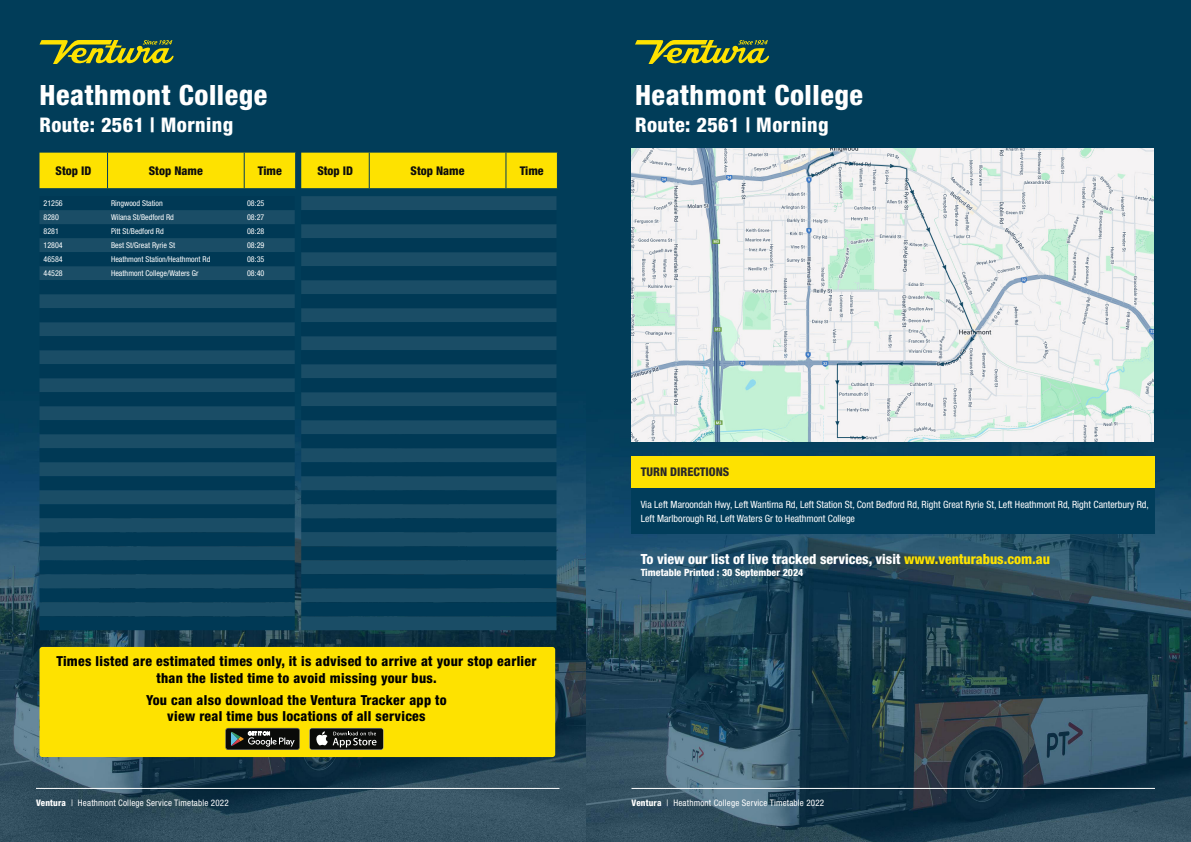
<style>
.page{position:relative;width:1191px;height:842px;background:#fff}
.page>*{position:absolute;margin:0;border:0;box-sizing:border-box;transform-origin:0 0}
.t1{font:800 condensed 28px "Helvetica Neue LT Std";letter-spacing:.02em;color:#fff}
.t2{font:800 condensed 20.2px "Helvetica Neue LT Std";letter-spacing:.02em;color:#fff}
.t3{font:800 condensed 14px "Helvetica Neue LT Std";color:#fff}
.t4{font:800 condensed 13.8px/16.6px "Helvetica Neue LT Std";letter-spacing:.02em;color:#000;text-align:center}
.t5{font:800 condensed 12px "Helvetica Neue LT Std";color:#0d0d0d}
.t6{font:800 condensed 12px "Helvetica Neue LT Std";color:#292829}
.t7{font:condensed 10px/14px "Helvetica Neue LT Std";color:#fff}
.t8{font:800 condensed 10px "Helvetica Neue LT Std";color:#fff}
.t9{font:condensed 9px "Helvetica Neue LT Std";letter-spacing:.02em;color:#fff}
.t10{font:condensed 8px "Helvetica Neue LT Std";color:#fff}
.s1{font-weight:800}
.s2{color:#fee200}
</style>
<div class="page">
<img style="left:0;top:0;width:587px;height:842px">
<hr style="left:36px;top:788px;width:523px;height:1px;background:#fff">
<svg style="left:40px;top:40px;width:134px;height:24px;background:#6f8531"></svg>
<div style="left:40px;top:153px;width:517px;height:35px;background:#fee200"></div>
<hr style="left:369px;top:153px;width:1px;height:35px;background:#013d5b">
<hr style="left:505px;top:153px;width:1px;height:35px;background:#013d5b">
<hr style="left:557px;top:153px;width:1px;height:35px;background:#013d5b">
<svg style="left:40px;top:196px;width:255px;height:42px;background:#083f5a"></svg>
<div style="left:40px;top:238px;width:255px;height:378px;background:#1a4d66"></div>
<svg style="left:40px;top:252px;width:255px;height:322px;background:#0c425c"></svg>
<div style="left:40px;top:588px;width:255px;height:14px;background:#003955"></div>
<div style="left:40px;top:616px;width:255px;height:14px;background:#003955"></div>
<div style="left:301px;top:196px;width:255px;height:434px;background:#1a4d66"></div>
<svg style="left:301px;top:210px;width:255px;height:56px;background:#0c425d"></svg>
<svg style="left:301px;top:266px;width:255px;height:322px;background:#0c425c"></svg>
<div style="left:301px;top:602px;width:255px;height:14px;background:#003955"></div>
<div style="left:39px;top:647px;width:516px;height:110px;background:#fee200;border-radius:3px"></div>
<svg style="left:225px;top:728px;width:75px;height:22px;background:#383a36"></svg>
<div style="left:309px;top:728px;width:74px;height:22px;background:#363735;border-radius:3px"></div>
<div style="left:310px;top:728px;width:73px;height:21px;background:#0a0b09;border-radius:2px"></div>
<svg style="left:316px;top:731px;width:60px;height:16px"></svg>
<img style="left:587px;top:0;width:604px;height:842px">
<hr style="left:631px;top:788px;width:524px;height:1px;background:#fff">
<div style="left:631px;top:456px;width:523px;height:32px;background:#fee200"></div>
<div style="left:631px;top:488px;width:523px;height:46px;background:#013d5b"></div>
<svg style="left:635px;top:40px;width:134px;height:24px;background:#6f8531"></svg>
<img style="left:632px;top:149px;width:521px;height:293px">
<h1 class="t1" style="left:40px;top:77px;width:229px">Heathmont College</h1>
<h2 class="t2" style="left:40px;top:112px;width:195px">Route: 2561 | Morning</h2>
<p class="t5" style="left:56px;top:163px;width:37px">Stop ID</p>
<p class="t5" style="left:149px;top:163px;width:56px">Stop Name</p>
<p class="t5" style="left:258px;top:163px;width:25px">Time</p>
<p class="t5" style="left:317px;top:163px;width:37px">Stop ID</p>
<p class="t5" style="left:410px;top:163px;width:56px">Stop Name</p>
<p class="t5" style="left:520px;top:163px;width:25px">Time</p>
<p class="t10" style="left:44px;top:199px;width:21px">21256</p>
<p class="t10" style="left:111px;top:199px;width:53px">Ringwood Station</p>
<p class="t10" style="left:247px;top:199px;width:19px">08:25</p>
<p class="t10" style="left:44px;top:213px;width:17px">8280</p>
<p class="t10" style="left:111px;top:213px;width:64px">Wilana St/Bedford Rd</p>
<p class="t10" style="left:247px;top:213px;width:19px">08:27</p>
<p class="t10" style="left:44px;top:227px;width:17px">8281</p>
<p class="t10" style="left:111px;top:227px;width:54px">Pitt St/Bedford Rd</p>
<p class="t10" style="left:247px;top:227px;width:19px">08:28</p>
<p class="t10" style="left:44px;top:241px;width:21px">12804</p>
<p class="t10" style="left:111px;top:241px;width:66px">Best St/Great Ryrie St</p>
<p class="t10" style="left:247px;top:241px;width:19px">08:29</p>
<p class="t10" style="left:44px;top:255px;width:21px">46584</p>
<p class="t10" style="left:111px;top:255px;width:101px">Heathmont Station/Heathmont Rd</p>
<p class="t10" style="left:247px;top:255px;width:19px">08:35</p>
<p class="t10" style="left:44px;top:269px;width:21px">44528</p>
<p class="t10" style="left:111px;top:269px;width:89px">Heathmont College/Waters Gr</p>
<p class="t10" style="left:247px;top:269px;width:19px">08:40</p>
<p class="t4" style="left:56px;top:653px;width:481px">Times listed are estimated times only, it is advised to arrive at your stop earlier than the listed time to avoid missing your bus.</p>
<p class="t4" style="left:146px;top:691px;width:302px">You can also download the Ventura Tracker app to view real time bus locations of all services</p>
<p class="t9" style="left:36px;top:798px;width:194px"><span class="s1">Ventura</span> | Heathmont College Service Timetable 2022</p>
<h1 class="t1" style="left:635px;top:77px;width:229px">Heathmont College</h1>
<h2 class="t2" style="left:635px;top:112px;width:195px">Route: 2561 | Morning</h2>
<p class="t6" style="left:640px;top:465px;width:90px">TURN DIRECTIONS</p>
<p class="t7" style="left:640px;top:497px;width:510px">Via Left Maroondah Hwy, Left Wantirna Rd, Left Station St, Cont Bedford Rd, Right Great Ryrie St, Left Heathmont Rd, Right Canterbury Rd,<br>Left Marlborough Rd, Left Waters Gr to Heathmont College</p>
<p class="t3" style="left:640px;top:551px;width:411px">To view our list of live tracked services, visit <span class="s2">www.venturabus.com.au</span></p>
<p class="t8" style="left:640px;top:567px;width:164px">Timetable Printed : 30 September 2024</p>
<p class="t9" style="left:631px;top:798px;width:194px"><span class="s1">Ventura</span> | Heathmont College Service Timetable 2022</p>
</div>
